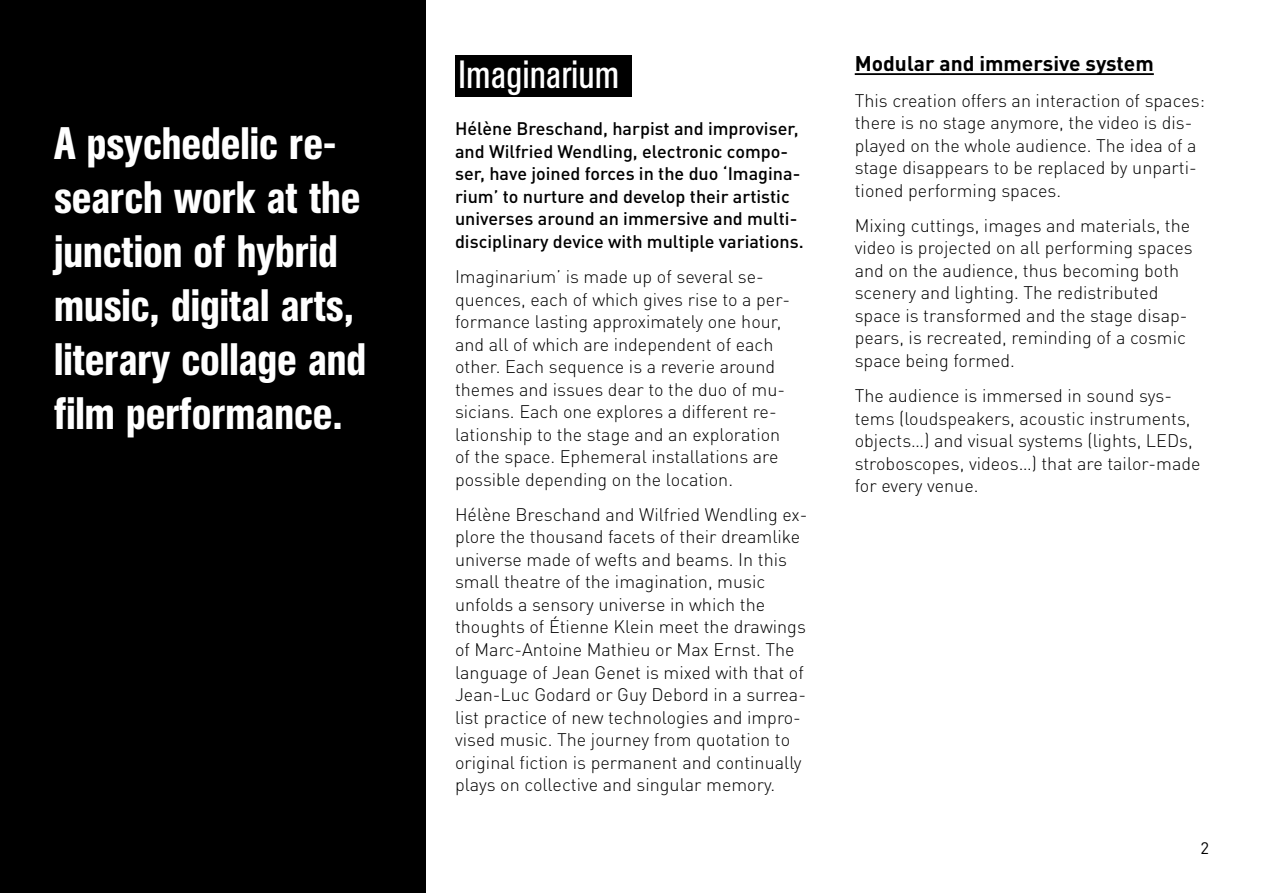
<style>
.page{position:relative;width:1263px;height:893px;background:#fff}
.page>*{position:absolute;margin:0;border:0;box-sizing:border-box;transform-origin:0 0}
.t1{font:500 45px/54px "AG Buch Condensed BQ";color:#fff}
.t2{font:39px "AG Buch Condensed BQ";color:#fff}
.t3{font:700 21px "DIN Pro";color:#000}
.t4{font:300 18px/22.5px "DIN Pro";color:#000}
.t5{font:500 18px/22.5px "DIN Pro";color:#000}
.t6{font:16.5px "DIN Pro";color:#000}
</style>
<div class="page">
<div style="left:455px;top:55px;width:176px;height:42px;background:#000"></div>
<div style="left:0;top:0;width:425px;height:893px;background:#000"></div>
<hr style="left:855px;top:73px;width:299px;height:2px;background:#000">
<h2 class="t2" style="left:458px;top:52px;width:162px">Imaginarium</h2>
<h1 class="t1" style="left:54px;top:117px;width:314px">A psychedelic re&shy;search work at the junction of hybrid music, digital arts, literary collage and film performance.</h1>
<p class="t5" style="left:455px;top:116px;width:350px">Hélène Breschand, harpist and improviser, and Wilfried Wendling, electronic compo&shy;ser, have joined forces in the duo ‘Imagina&shy;rium’ to nurture and develop their artistic universes around an immersive and multi&shy;disciplinary device with multiple variations.</p>
<p class="t4" style="left:455px;top:264px;width:337px">Imaginarium’ is made up of several se&shy;quences, each of which gives rise to a per&shy;formance lasting approximately one hour, and all of which are independent of each other. Each sequence is a reverie around themes and issues dear to the duo of mu&shy;sicians. Each one explores a different re&shy;lationship to the stage and an exploration of the space. Ephemeral installations are possible depending on the location.</p>
<p class="t4" style="left:455px;top:502px;width:354px">Hélène Breschand and Wilfried Wendling ex&shy;plore the thousand facets of their dreamlike universe made of wefts and beams. In this small theatre of the imagination, music unfolds a sensory universe in which the thoughts of Étienne Klein meet the drawings of Marc-Antoine Mathieu or Max Ernst. The language of Jean Genet is mixed with that of Jean-Luc Godard or Guy Debord in a surrea&shy;list practice of new technologies and impro&shy;vised music. The journey from quotation to original fiction is permanent and continually plays on collective and singular memory.</p>
<p class="t3" style="left:855px;top:46px;width:301px">Modular and immersive system</p>
<p class="t4" style="left:855px;top:87px;width:352px">This creation offers an interaction of spaces: there is no stage anymore, the video is dis&shy;played on the whole audience. The idea of a stage disappears to be replaced by unparti&shy;tioned performing spaces.</p>
<p class="t4" style="left:855px;top:212px;width:339px">Mixing cuttings, images and materials, the video is projected on all performing spaces and on the audience, thus becoming both scenery and lighting. The redistributed space is transformed and the stage disap&shy;pears, is recreated, reminding of a cosmic space being formed.</p>
<p class="t4" style="left:855px;top:383px;width:347px">The audience is immersed in sound sys&shy;tems (loudspeakers, acoustic instruments, objects…) and visual systems (lights, LEDs, stroboscopes, videos…) that are tailor-made for every venue.</p>
<p class="t6" style="left:1200px;top:835px;width:10px">2</p>
</div>
